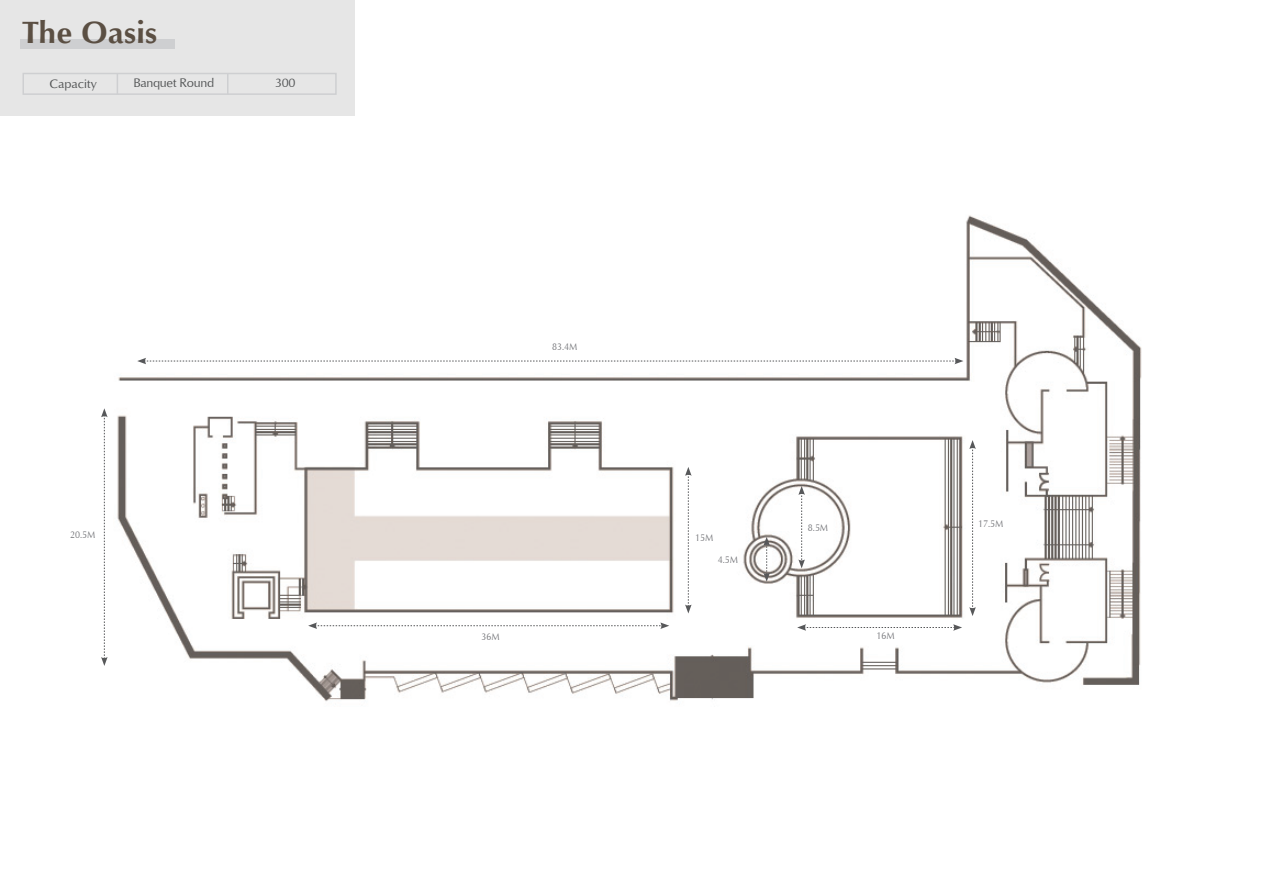
<style>
.page{position:relative;width:1263px;height:893px;background:#fff}
.page>*{position:absolute;margin:0;border:0;box-sizing:border-box;transform-origin:0 0}
.t1{font:700 31.5px "Optimum";color:#5b4f43}
.t2{font:12.75px "Optimum";letter-spacing:-.025em;color:#515354}
.t3{font:12.75px "Optimum";color:#515354}
.t4{font:10.05px "Optimum";color:#727377;scale:.9 1}
</style>
<div class="page">
<div style="left:0;top:0;width:355px;height:116px;background:#e6e6e6"></div>
<div style="left:20px;top:39px;width:154px;height:9px;background:#cecfd1"></div>
<div style="left:23px;top:73px;width:314px;height:22px;border:1px solid #cecfd1"></div>
<svg style="left:117px;top:74px;width:1px;height:20px"></svg>
<svg style="left:227px;top:74px;width:1px;height:20px"></svg>
<img style="left:117px;top:215px;width:1025px;height:487px">
<svg style="left:137px;top:358px;width:826px;height:6px"></svg>
<svg style="left:308px;top:622px;width:361px;height:7px"></svg>
<svg style="left:797px;top:624px;width:165px;height:7px"></svg>
<svg style="left:685px;top:467px;width:7px;height:146px"></svg>
<svg style="left:798px;top:486px;width:7px;height:82px"></svg>
<svg style="left:969px;top:440px;width:7px;height:176px"></svg>
<svg style="left:763px;top:537px;width:7px;height:45px"></svg>
<svg style="left:101px;top:408px;width:7px;height:258px"></svg>
<h1 class="t1" style="left:23px;top:15px;width:137px">The Oasis</h1>
<p class="t3" style="left:49px;top:75px;width:49px">Capacity</p>
<p class="t2" style="left:133px;top:75px;width:82px">Banquet Round</p>
<p class="t2" style="left:275px;top:75px;width:22px">300</p>
<p class="t4" style="left:70px;top:529px;width:30px">20.5M</p>
<p class="t4" style="left:552px;top:341px;width:30px">83.4M</p>
<p class="t4" style="left:482px;top:630px;width:22px">36M</p>
<p class="t4" style="left:695px;top:532px;width:22px">15M</p>
<p class="t4" style="left:718px;top:553px;width:24px">4.5M</p>
<p class="t4" style="left:808px;top:521px;width:24px">8.5M</p>
<p class="t4" style="left:876px;top:630px;width:22px">16M</p>
<p class="t4" style="left:978px;top:518px;width:30px">17.5M</p>
</div>
